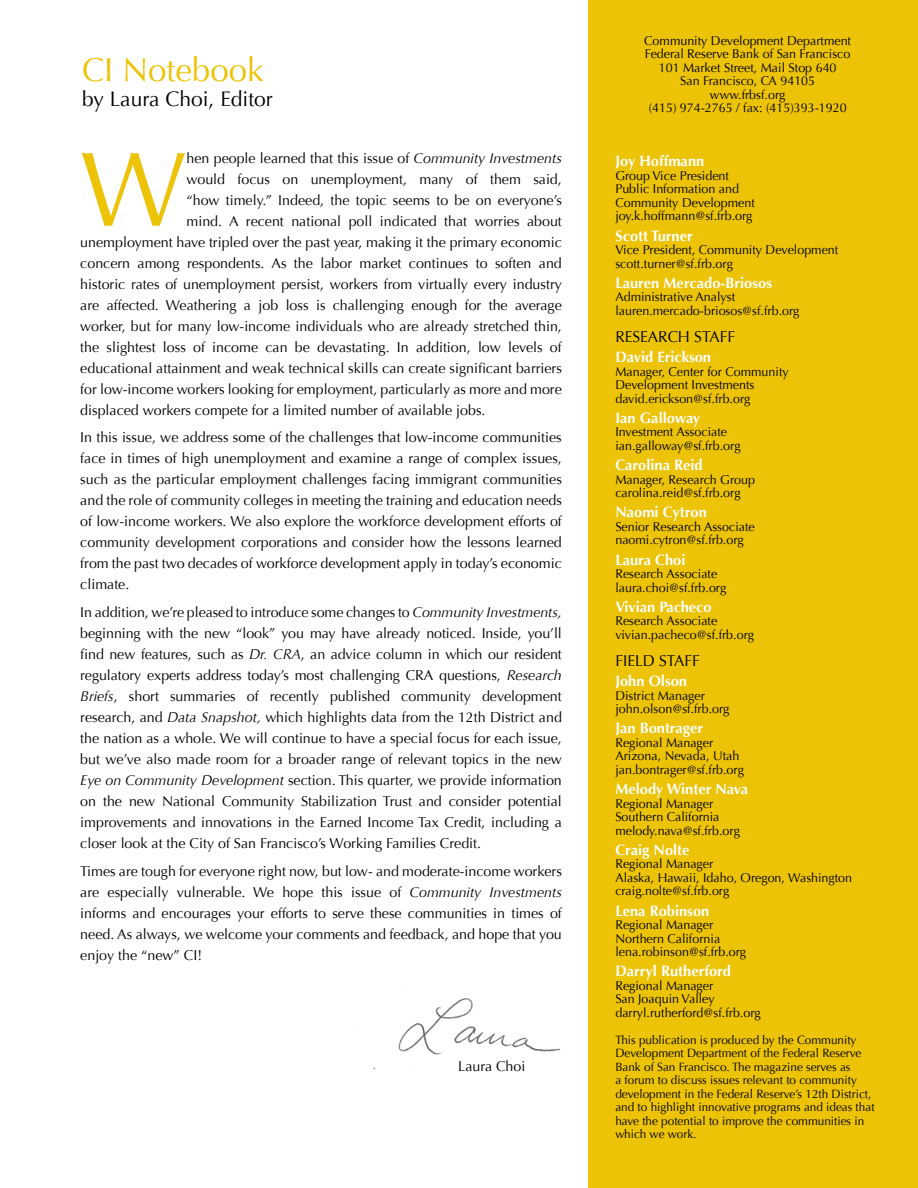
<style>
.page{position:relative;width:918px;height:1188px;background:#fff}
.page>*{position:absolute;margin:0;border:0;box-sizing:border-box;transform-origin:0 0}
.t1{font:106.2px "Optima";color:#ecc307}
.t2{font:33px "Optima";color:#ecc307}
.t3{font:21px "Optima";color:#000}
.t4{font:15.75px "Optima";color:#000}
.t5{font:700 15px "Optima";color:#fff}
.t6{font:14.25px/21px "Optima";color:#000;text-align:justify}
.t7{font:12.75px/13.5px "Optima";color:#000}
.t8{font:12px/13.5px "Optima";color:#000}
.s1{font-style:italic}
</style>
<div class="page">
<div style="left:589px;top:0;width:329px;height:1188px;background:#ecc307"></div>
<img style="left:357px;top:976px;width:232px;height:105px">
<h2 class="t2" style="left:82px;top:50px;width:183px">CI Notebook</h2>
<h3 class="t3" style="left:82px;top:87px;width:192px">by Laura Choi, Editor</h3>
<h1 class="t1" style="left:80px;top:128px;width:108px">W</h1>
<p class="t6" style="left:187px;top:147px;width:377px">hen people learned that this issue of <span class="s1">Community Investments</span></p>
<p class="t6" style="left:187px;top:168px;width:377px">would focus on unemployment, many of them said,</p>
<p class="t6" style="left:187px;top:189px;width:377px">“how timely.” Indeed, the topic seems to be on everyone’s</p>
<p class="t6" style="left:187px;top:210px;width:377px">mind. A recent national poll indicated that worries about</p>
<p class="t6" style="left:80px;top:231px;width:483px">unemployment have tripled over the past year, making it the primary economic</p>
<p class="t6" style="left:80px;top:252px;width:483px">concern among respondents. As the labor market continues to soften and</p>
<p class="t6" style="left:80px;top:273px;width:483px">historic rates of unemployment persist, workers from virtually every industry</p>
<p class="t6" style="left:80px;top:294px;width:483px">are affected. Weathering a job loss is challenging enough for the average</p>
<p class="t6" style="left:80px;top:315px;width:483px">worker, but for many low-income individuals who are already stretched thin,</p>
<p class="t6" style="left:80px;top:336px;width:483px">the slightest loss of income can be devastating. In addition, low levels of</p>
<p class="t6" style="left:80px;top:358px;width:483px">educational attainment and weak technical skills can create significant barriers</p>
<p class="t6" style="left:80px;top:379px;width:483px">for low-income workers looking for employment, particularly as more and more</p>
<p class="t6" style="left:80px;top:400px;width:407px">displaced workers compete for a limited number of available jobs.</p>
<p class="t6" style="left:80px;top:427px;width:483px">In this issue, we address some of the challenges that low-income communities face in times of high unemployment and examine a range of complex issues, such as the particular employment challenges facing immigrant communities and the role of community colleges in meeting the training and education needs of low-income workers. We also explore the workforce development efforts of community development corporations and consider how the lessons learned from the past two decades of workforce development apply in today’s economic climate.</p>
<p class="t6" style="left:80px;top:602px;width:483px">In addition, we’re pleased to introduce some changes to <span class="s1">Community Investments, </span>beginning with the new “look” you may have already noticed. Inside, you’ll find new features, such as <span class="s1">Dr. CRA</span>, an advice column in which our resident regulatory experts address today’s most challenging CRA questions, <span class="s1">Research Briefs</span>, short summaries of recently published community development research, and <span class="s1">Data Snapshot,</span> which highlights data from the 12th District and the nation as a whole. We will continue to have a special focus for each issue, but we’ve also made room for a broader range of relevant topics in the new <span class="s1">Eye on Community Development</span> section. This quarter, we provide information on the new National Community Stabilization Trust and consider potential improvements and innovations in the Earned Income Tax Credit, including a closer look at the City of San Francisco’s Working Families Credit.</p>
<p class="t6" style="left:80px;top:861px;width:483px">Times are tough for everyone right now, but low- and moderate-income workers are especially vulnerable. We hope this issue of <span class="s1">Community Investments </span>informs and encourages your efforts to serve these communities in times of need. As always, we welcome your comments and feedback, and hope that you enjoy the “new” CI!</p>
<p class="t6" style="left:458px;top:1056px;width:69px">Laura Choi</p>
<p class="t7" style="left:644px;top:34px;width:208px;text-align:center">Community Development Department<br>Federal Reserve Bank of San Francisco<br>101 Market Street, Mail Stop 640<br>San Francisco, CA 94105 www.frbsf.org<br>(415) 974-2765 / fax: (415)393-1920</p>
<p class="t5" style="left:615px;top:152px;width:90px">Joy Hoffmann</p>
<p class="t7" style="left:615px;top:169px;width:141px">Group Vice President<br>Public Information and<br>Community Development joy.k.hoffmann@sf.frb.org</p>
<p class="t5" style="left:615px;top:227px;width:79px">Scott Turner</p>
<p class="t7" style="left:615px;top:243px;width:224px">Vice President, Community Development scott.turner@sf.frb.org</p>
<p class="t5" style="left:615px;top:274px;width:158px">Lauren Mercado-Briosos</p>
<p class="t7" style="left:615px;top:290px;width:186px">Administrative Analyst lauren.mercado-briosos@sf.frb.org</p>
<p class="t4" style="left:615px;top:327px;width:121px">RESEARCH STAFF</p>
<p class="t5" style="left:615px;top:348px;width:97px">David Erickson</p>
<p class="t7" style="left:615px;top:365px;width:175px">Manager, Center for Community<br>Development Investments david.erickson@sf.frb.org</p>
<p class="t5" style="left:615px;top:409px;width:86px">Ian Galloway</p>
<p class="t7" style="left:615px;top:425px;width:127px">Investment Associate ian.galloway@sf.frb.org</p>
<p class="t5" style="left:615px;top:456px;width:89px">Carolina Reid</p>
<p class="t7" style="left:615px;top:473px;width:141px">Manager, Research Group carolina.reid@sf.frb.org</p>
<p class="t5" style="left:615px;top:503px;width:93px">Naomi Cytron</p>
<p class="t7" style="left:615px;top:520px;width:141px">Senior Research Associate naomi.cytron@sf.frb.org</p>
<p class="t5" style="left:615px;top:551px;width:72px">Laura Choi</p>
<p class="t7" style="left:615px;top:567px;width:113px">Research Associate laura.choi@sf.frb.org</p>
<p class="t5" style="left:615px;top:598px;width:98px">Vivian Pacheco</p>
<p class="t7" style="left:615px;top:614px;width:140px">Research Associate vivian.pacheco@sf.frb.org</p>
<p class="t4" style="left:615px;top:651px;width:86px">FIELD STAFF</p>
<p class="t5" style="left:615px;top:672px;width:73px">John Olson</p>
<p class="t7" style="left:615px;top:689px;width:116px">District Manager john.olson@sf.frb.org</p>
<p class="t5" style="left:615px;top:719px;width:89px">Jan Bontrager</p>
<p class="t7" style="left:615px;top:736px;width:130px">Regional Manager<br>Arizona, Nevada, Utah jan.bontrager@sf.frb.org</p>
<p class="t5" style="left:615px;top:780px;width:134px">Melody Winter Nava</p>
<p class="t7" style="left:615px;top:797px;width:126px">Regional Manager<br>Southern California melody.nava@sf.frb.org</p>
<p class="t5" style="left:615px;top:841px;width:76px">Craig Nolte</p>
<p class="t7" style="left:615px;top:857px;width:238px">Regional Manager<br>Alaska, Hawaii, Idaho, Oregon, Washington craig.nolte@sf.frb.org</p>
<p class="t5" style="left:615px;top:902px;width:95px">Lena Robinson</p>
<p class="t7" style="left:615px;top:918px;width:132px">Regional Manager<br>Northern California lena.robinson@sf.frb.org</p>
<p class="t5" style="left:615px;top:962px;width:117px">Darryl Rutherford</p>
<p class="t7" style="left:615px;top:979px;width:147px">Regional Manager<br>San Joaquin Valley darryl.rutherford@sf.frb.org</p>
<p class="t8" style="left:615px;top:1033px;width:261px">This publication is produced by the Community Development Department of the Federal Reserve Bank of San Francisco. The magazine serves as<br>a forum to discuss issues relevant to community development in the Federal Reserve’s 12th District, and to highlight innovative programs and ideas that have the potential to improve the communities in which we work.</p>
</div>
